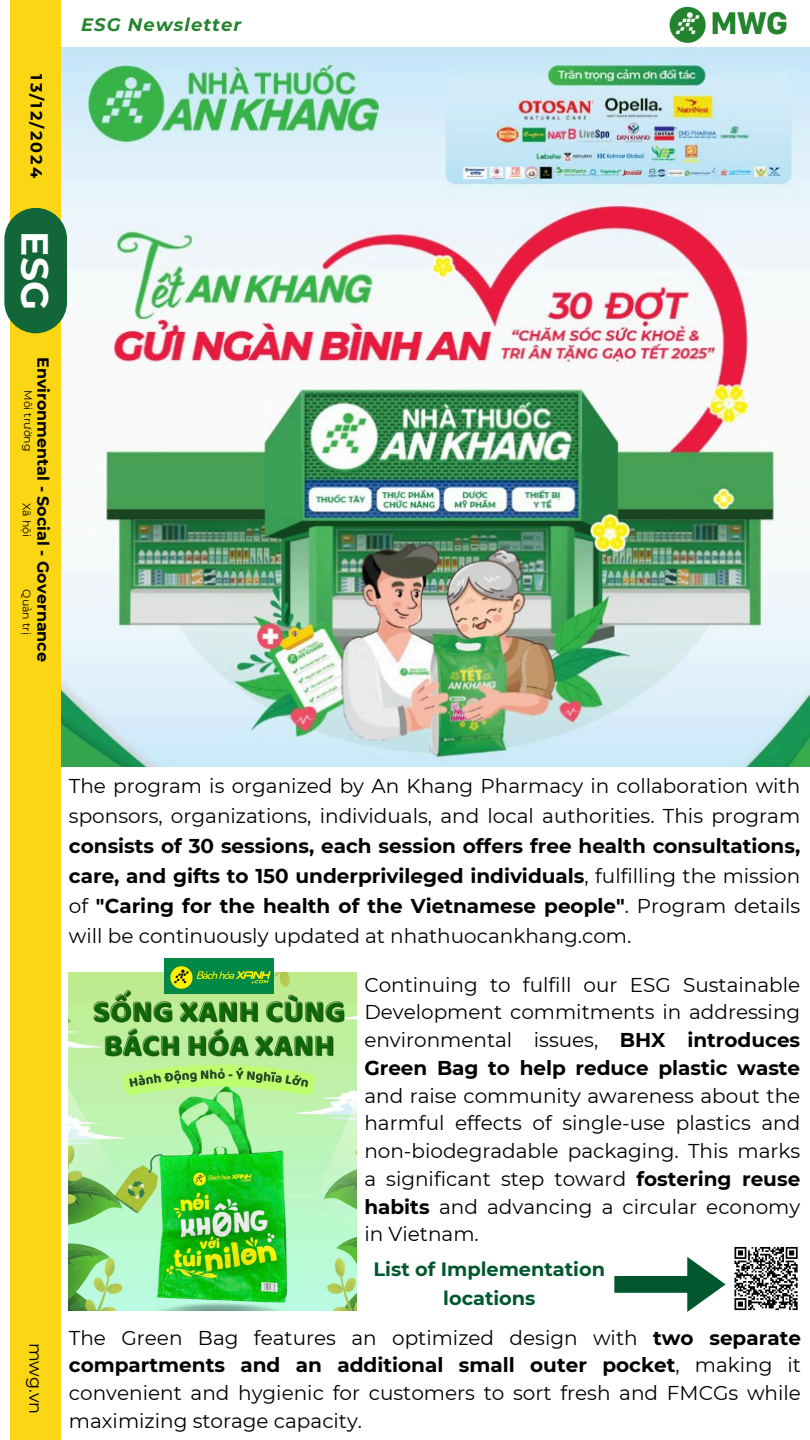
<style>
.page{position:relative;width:810px;height:1440px;background:#fff}
.page>*{position:absolute;margin:0;border:0;box-sizing:border-box;transform-origin:0 0}
.t1{font:700 37.7px "Montserrat";color:#fff}
.t2{font:20px/27.8px "Montserrat";color:#000;text-align:justify}
.t3{font:700 19.3px/28.5px "Montserrat";color:#00572d;text-align:center}
.t4{font:italic 700 18px "Montserrat";letter-spacing:.06em;color:#24842f}
.t5{font:17.7px "Montserrat";color:#000}
.t6{font:700 16px "Montserrat";color:#000}
.t7{font:11px "Montserrat";color:#000}
.s1{font-weight:700}
</style>
<div class="page">
<img style="left:61px;top:48px;width:749px;height:718px">
<div style="left:10px;top:0;width:51px;height:1440px;background:#fad614"></div>
<div style="left:4px;top:208px;width:63px;height:125px;background:#126637;border-radius:31px"></div>
<img style="left:669px;top:6px;width:118px;height:37px">
<img style="left:69px;top:973px;width:287px;height:337px">
<svg style="left:734px;top:1246px;width:64px;height:65px"></svg>
<svg style="left:614px;top:1257px;width:112px;height:55px"></svg>
<img style="left:164px;top:958px;width:110px;height:36px">
<h6 class="t6" style="left:46px;top:74px;width:105px;rotate:90deg">13/12/2024</h6>
<p class="t1" style="left:58px;top:231px;width:80px;rotate:90deg">ESG</p>
<p class="t6" style="left:53px;top:357px;width:307px;rotate:90deg">Environmental - Social - Governance</p>
<p class="t7" style="left:35px;top:390px;width:63px;rotate:90deg">Môi trường</p>
<h5 class="t7" style="left:33px;top:503px;width:35px;rotate:90deg">Xã hội</h5>
<p class="t7" style="left:33px;top:589px;width:47px;rotate:90deg">Quản trị</p>
<p class="t4" style="left:81px;top:13px;width:162px">ESG Newsletter</p>
<h4 class="t5" style="left:47px;top:1343px;width:73px;rotate:90deg">mwg.vn</h4>
<h3 class="t2" style="left:69px;top:771px;width:733px;line-height:30px">The program is organized by An Khang Pharmacy in collaboration with sponsors, organizations, individuals, and local authorities. This program <span class="s1">consists of 30 sessions, each session offers free health consultations, care, and gifts to 150 underprivileged individuals</span>, fulfilling the mission of <span class="s1">"Caring for the health of the Vietnamese people"</span>. Program details will be continuously updated at nhathuocankhang.com.</h3>
<p class="t2" style="left:364px;top:970px;width:437px">Continuing to fulfill our ESG Sustainable Development commitments in addressing environmental issues, <span class="s1">BHX introduces Green Bag to help reduce plastic waste </span>and raise community awareness about the harmful effects of single-use plastics and non-biodegradable packaging. This marks a significant step toward <span class="s1">fostering reuse habits</span> and advancing a circular economy in Vietnam.</p>
<h6 class="t3" style="left:374px;top:1255px;width:233px">List of Implementation locations</h6>
<h1 class="t2" style="left:69px;top:1323px;width:734px">The Green Bag features an optimized design with <span class="s1">two separate compartments and an additional small outer pocket</span>, making it convenient and hygienic for customers to sort fresh and FMCGs while maximizing storage capacity.</h1>
</div>
